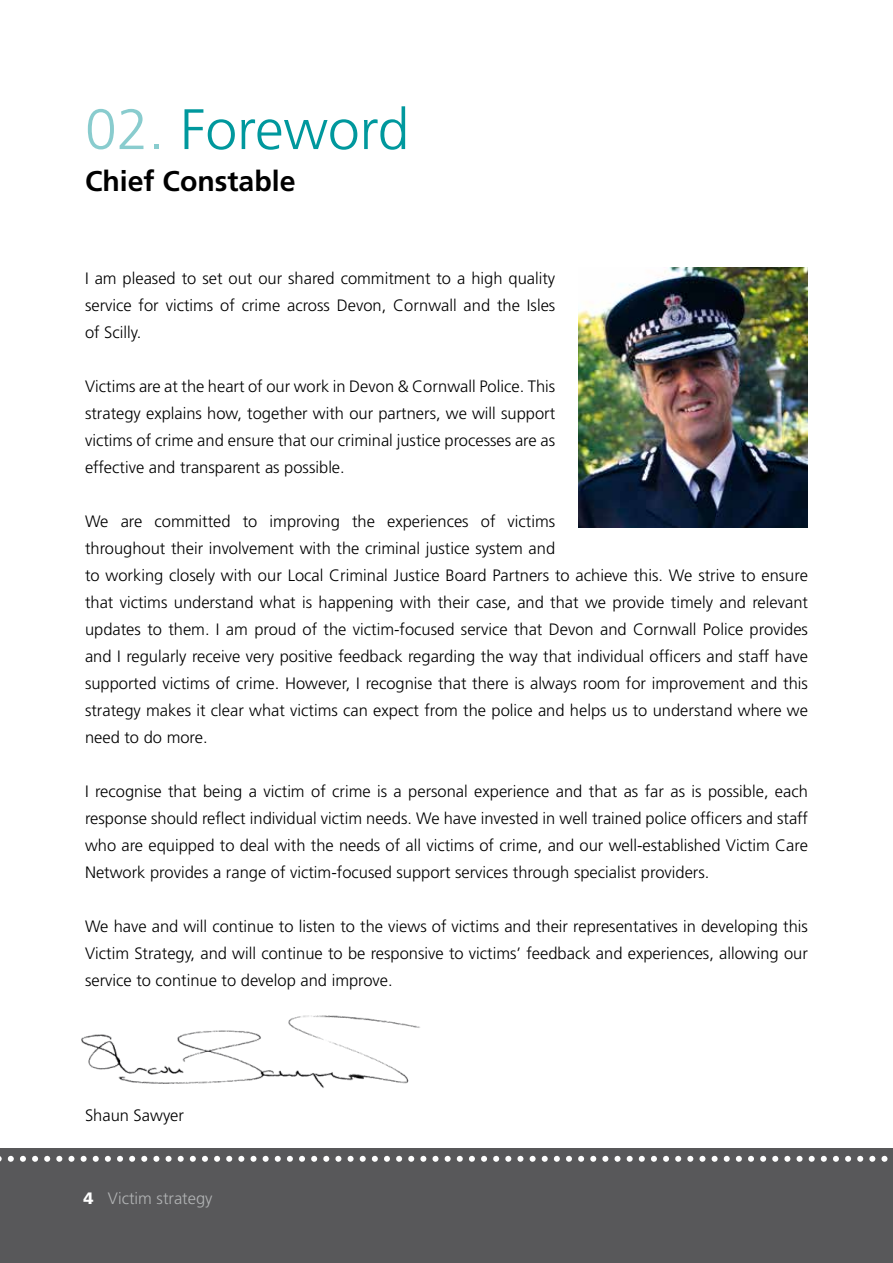
<style>
.page{position:relative;width:893px;height:1263px;background:#fff}
.page>*{position:absolute;margin:0;border:0;box-sizing:border-box;transform-origin:0 0}
.t1{font:300 57px "Frutiger";color:#00989d}
.t2{font:700 28.5px "Frutiger";color:#000}
.t3{font:300 16.5px/27px "Frutiger";color:#000;text-align:justify}
.t4{font:300 16.5px "Frutiger";color:#b1b3b4}
.s1{color:#89ccce}
.s2{font-weight:900;color:#fff}
</style>
<div class="page">
<div style="left:0;top:1148px;width:893px;height:115px;background:#58585a"></div>
<svg style="left:0;top:1156px;width:888px;height:6px"></svg>
<img style="left:579px;top:268px;width:229px;height:260px">
<img style="left:81px;top:1015px;width:339px;height:73px">
<h1 class="t1" style="left:85px;top:97px;width:326px"><span class="s1">02.</span> Foreword</h1>
<h2 class="t2" style="left:85px;top:164px;width:212px">Chief Constable</h2>
<p class="t3" style="left:85px;top:265px;width:472px">I am pleased to set out our shared commitment to a high quality service for victims of crime across Devon, Cornwall and the Isles of Scilly.</p>
<p class="t3" style="left:85px;top:373px;width:472px">Victims are at the heart of our work in Devon &amp; Cornwall Police. This strategy explains how, together with our partners, we will support victims of crime and ensure that our criminal justice processes are as effective and transparent as possible.</p>
<p class="t3" style="left:85px;top:508px;width:724px;text-align:left">We are committed to improving the experiences of victims<br>throughout their involvement with the criminal justice system and<br>to working closely with our Local Criminal Justice Board Partners to achieve this. We strive to ensure that victims understand what is happening with their case, and that we provide timely and relevant updates to them. I am proud of the victim-focused service that Devon and Cornwall Police provides and I regularly receive very positive feedback regarding the way that individual officers and staff have supported victims of crime. However, I recognise that there is always room for improvement and this strategy makes it clear what victims can expect from the police and helps us to understand where we need to do more.</p>
<p class="t3" style="left:85px;top:777px;width:724px">I recognise that being a victim of crime is a personal experience and that as far as is possible, each response should reflect individual victim needs. We have invested in well trained police officers and staff who are equipped to deal with the needs of all victims of crime, and our well-established Victim Care Network provides a range of victim-focused support services through specialist providers.</p>
<p class="t3" style="left:85px;top:912px;width:724px">We have and will continue to listen to the views of victims and their representatives in developing this Victim Strategy, and will continue to be responsive to victims’ feedback and experiences, allowing our service to continue to develop and improve.</p>
<p class="t3" style="left:85px;top:1101px;width:101px">Shaun Sawyer</p>
<p class="t4" style="left:84px;top:1188px;width:130px"><span class="s2">4</span> Victim strategy</p>
</div>
